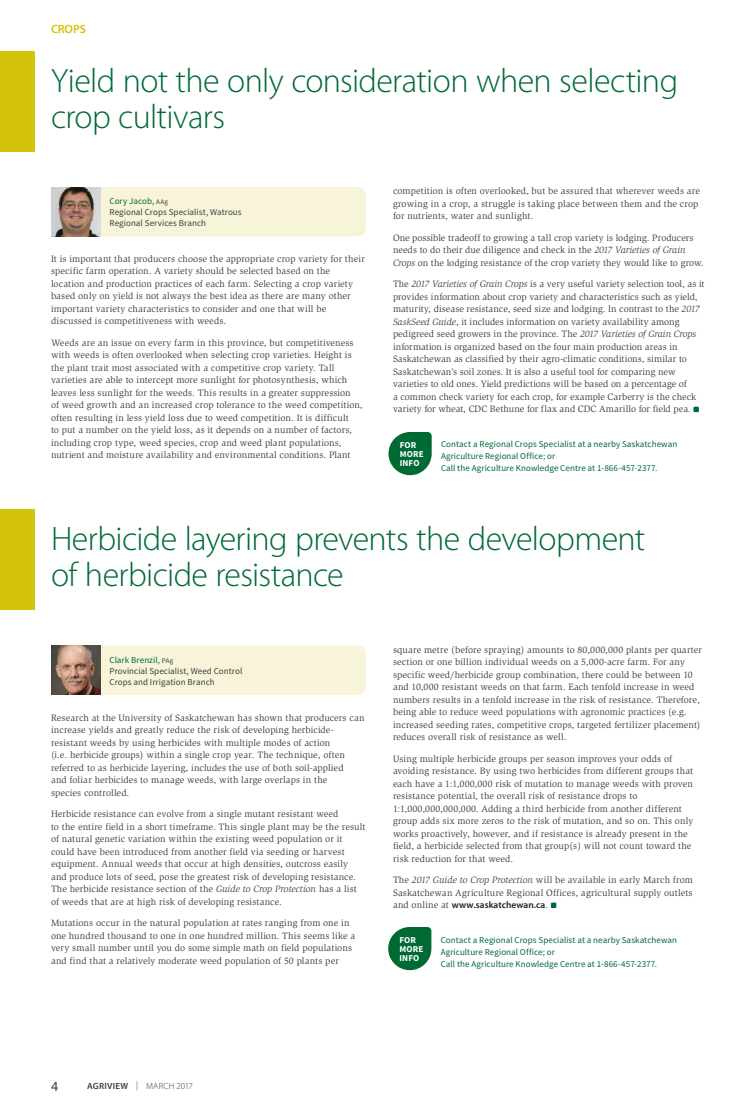
<style>
.page{position:relative;width:750px;height:1110px;background:#fff}
.page>*{position:absolute;margin:0;border:0;box-sizing:border-box;transform-origin:0 0}
.t1{font:300 34px/36.5px "Myriad Pro";letter-spacing:-.02em;color:#006a35}
.t2{font:14px "Myriad Pro";color:#3e3e3f}
.t3{font:600 12px "Myriad Pro";letter-spacing:-.005em;color:#d3c20a}
.t4{font:9.5px/12.5px "Slimbach";letter-spacing:.01em;color:#3e3e3f}
.t5{font:600 9.5px "Myriad Pro";letter-spacing:.005em;color:#231f20}
.t6{font:9px/12px "Source Sans Pro";letter-spacing:.005em;color:#006a35}
.t7{font:9px/11px "Source Sans Pro";letter-spacing:.01em;color:#3e3e3f}
.t8{font:700 9px/9px "Source Sans Pro";letter-spacing:.01em;color:#fff}
.t9{font:300 9px "Myriad Pro";letter-spacing:.015em;color:#3e3e3f}
.s1{color:#006a35}
.s2{font-size:7px}
.s3{font-style:italic}
.s4{font-family:"Slimbach";font-weight:400;color:#3e3e3f}
.s5{font-weight:600}
</style>
<div class="page">
<div style="left:0;top:51px;width:35px;height:101px;background:#d3c20a"></div>
<div style="left:0;top:509px;width:35px;height:101px;background:#d3c20a"></div>
<svg style="left:693px;top:407px;width:6px;height:5px"></svg>
<svg style="left:551px;top:903px;width:5px;height:5px"></svg>
<svg style="left:388px;top:927px;width:43px;height:43px;background:#298255"></svg>
<svg style="left:388px;top:432px;width:44px;height:43px"></svg>
<div style="left:51px;top:187px;width:315px;height:49px;background:#f7f4da;border-radius:9px"></div>
<img style="left:51px;top:187px;width:49px;height:49px">
<div style="left:51px;top:645px;width:315px;height:50px;background:#f7f4da;border-radius:9px"></div>
<img style="left:51px;top:645px;width:49px;height:50px">
<p class="t3" style="left:51px;top:22px;width:36px">CROPS</p>
<h1 class="t1" style="left:51px;top:63px;width:629px">Yield not the only consideration when selecting crop cultivars</h1>
<p class="t7" style="left:110px;top:196px;width:134px"><span class="s1">Cory Jacob,</span> <span class="s2">AAg<br></span>Regional Crops Specialist, Watrous<br>Regional Services Branch</p>
<p class="t4" style="left:51px;top:252px;width:315px">It is important that producers choose the appropriate crop variety for their specific farm operation. A variety should be selected based on the location and production practices of each farm. Selecting a crop variety based only on yield is not always the best idea as there are many other important variety characteristics to consider and one that will be discussed is competitiveness with weeds.</p>
<p class="t4" style="left:51px;top:336px;width:313px">Weeds are an issue on every farm in this province, but competitiveness with weeds is often overlooked when selecting crop varieties. Height is the plant trait most associated with a competitive crop variety. Tall varieties are able to intercept more sunlight for photosynthesis, which leaves less sunlight for the weeds. This results in a greater suppression<br>of weed growth and an increased crop tolerance to the weed competition, often resulting in less yield loss due to weed competition. It is difficult<br>to put a number on the yield loss, as it depends on a number of factors, including crop type, weed species, crop and weed plant populations, nutrient and moisture availability and environmental conditions. Plant</p>
<p class="t4" style="left:393px;top:185px;width:309px">competition is often overlooked, but be assured that wherever weeds are growing in a crop, a struggle is taking place between them and the crop for nutrients, water and sunlight.</p>
<p class="t4" style="left:393px;top:231px;width:312px">One possible tradeoff to growing a tall crop variety is lodging. Producers needs to do their due diligence and check in the <span class="s3">2017 Varieties of Grain<br>Crops</span> on the lodging resistance of the crop variety they would like to grow.</p>
<p class="t4" style="left:393px;top:278px;width:313px">The <span class="s3">2017 Varieties of Grain Crops</span> is a very useful variety selection tool, as it provides information about crop variety and characteristics such as yield, maturity, disease resistance, seed size and lodging. In contrast to the <span class="s3">2017<br>SaskSeed Guide</span>, it includes information on variety availability among pedigreed seed growers in the province. The <span class="s3">2017 Varieties of Grain Crops </span>information is organized based on the four main production areas in Saskatchewan as classified by their agro-climatic conditions, similar to Saskatchewan’s soil zones. It is also a useful tool for comparing new varieties to old ones. Yield predictions will be based on a percentage of<br>a common check variety for each crop, for example Carberry is the check variety for wheat, CDC Bethune for flax and CDC Amarillo for field pea.</p>
<p class="t8" style="left:400px;top:441px;width:25px">FOR<br>MORE<br>INFO</p>
<p class="t6" style="left:441px;top:438px;width:238px">Contact a Regional Crops Specialist at a nearby Saskatchewan<br>Agriculture Regional Office; or<br>Call the Agriculture Knowledge Centre at 1-866-457-2377.</p>
<h1 class="t1" style="left:51px;top:521px;width:596px">Herbicide layering prevents the development of herbicide resistance</h1>
<p class="t7" style="left:110px;top:654px;width:134px"><span class="s1">Clark Brenzil,</span> <span class="s2">PAg<br></span>Provincial Specialist, Weed Control<br>Crops and Irrigation Branch</p>
<p class="t4" style="left:51px;top:712px;width:315px">Research at the University of Saskatchewan has shown that producers can increase yields and greatly reduce the risk of developing herbicide&shy;resistant weeds by using herbicides with multiple modes of action<br>(i.e. herbicide groups) within a single crop year. The technique, often referred to as herbicide layering, includes the use of both soil-applied<br>and foliar herbicides to manage weeds, with large overlaps in the<br>species controlled.</p>
<p class="t4" style="left:51px;top:808px;width:316px">Herbicide resistance can evolve from a single mutant resistant weed<br>to the entire field in a short timeframe. This single plant may be the result of natural genetic variation within the existing weed population or it could have been introduced from another field via seeding or harvest equipment. Annual weeds that occur at high densities, outcross easily and produce lots of seed, pose the greatest risk of developing resistance.<br>The herbicide resistance section of the <span class="s3">Guide to Crop Protection</span> has a list of weeds that are at high risk of developing resistance.</p>
<p class="t4" style="left:51px;top:917px;width:306px">Mutations occur in the natural population at rates ranging from one in one hundred thousand to one in one hundred million. This seems like a very small number until you do some simple math on field populations and find that a relatively moderate weed population of 50 plants per</p>
<p class="t4" style="left:393px;top:643px;width:311px">square metre (before spraying) amounts to 80,000,000 plants per quarter section or one billion individual weeds on a 5,000-acre farm. For any specific weed/herbicide group combination, there could be between 10 and 10,000 resistant weeds on that farm. Each tenfold increase in weed numbers results in a tenfold increase in the risk of resistance. Therefore, being able to reduce weed populations with agronomic practices (e.g. increased seeding rates, competitive crops, targeted fertilizer placement) reduces overall risk of resistance as well.</p>
<p class="t4" style="left:393px;top:752px;width:302px">Using multiple herbicide groups per season improves your odds of avoiding resistance. By using two herbicides from different groups that each have a 1:1,000,000 risk of mutation to manage weeds with proven resistance potential, the overall risk of resistance drops to 1:1,000,000,000,000. Adding a third herbicide from another different group adds six more zeros to the risk of mutation, and so on. This only works proactively, however, and if resistance is already present in the field, a herbicide selected from that group(s) will not count toward the risk reduction for that weed.</p>
<p class="t4" style="left:393px;top:874px;width:301px">The <span class="s3">2017 Guide to Crop Protection</span> will be available in early March from<br>Saskatchewan Agriculture Regional Offices, agricultural supply outlets</p>
<p class="t5" style="left:393px;top:900px;width:157px"><span class="s4">and online at</span> www.saskatchewan.ca<span class="s4">.</span></p>
<p class="t6" style="left:441px;top:934px;width:238px">Contact a Regional Crops Specialist at a nearby Saskatchewan<br>Agriculture Regional Office; or<br>Call the Agriculture Knowledge Centre at 1-866-457-2377.</p>
<p class="t8" style="left:399px;top:936px;width:25px">FOR<br>MORE<br>INFO</p>
<h2 class="t2" style="left:51px;top:1079px;width:9px">4</h2>
<p class="t9" style="left:87px;top:1081px;width:107px"><span class="s5">AGRIVIEW</span> | MARCH 2017</p>
</div>
